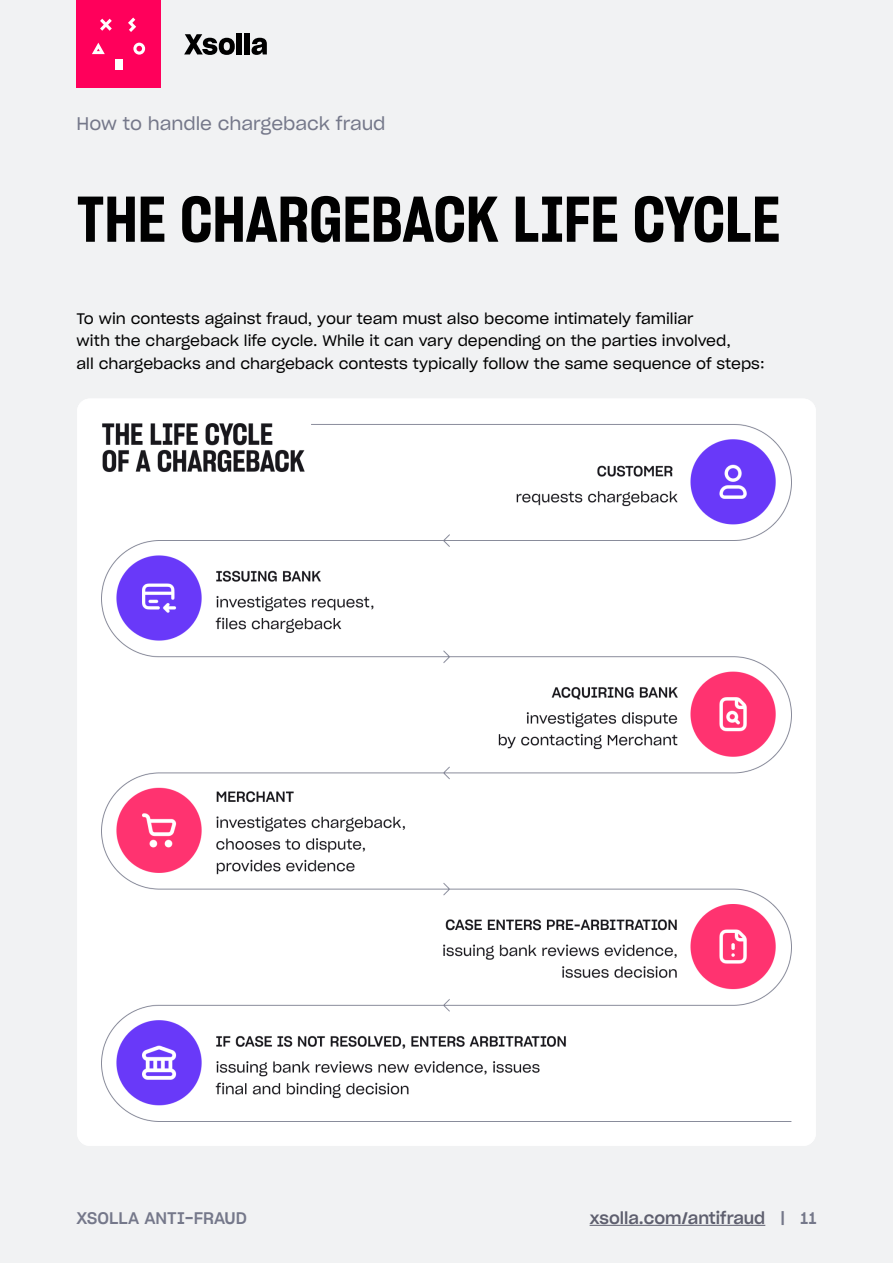
<style>
.page{position:relative;width:893px;height:1263px;background:#f1f2f3}
.page>*{position:absolute;margin:0;border:0;box-sizing:border-box;transform-origin:0 0}
.t1{font:63px "Sharp Grotesk Sm Bold 16";color:#000}
.t2{font:18px "Sharp Grotesk Book 20";letter-spacing:-.005em;color:#75788a}
.t3{font:16.5px "Sharp Grotesk Medium 20";color:#5e5f6e}
.t4{font:16.5px "Sharp Grotesk Medium 20";color:#75788a}
.t5{font:15px/22.5px "Sharp Grotesk Book 20";color:#000}
.s1{color:#75788a}
</style>
<div class="page">
<hr style="left:590px;top:1225px;width:175px;height:1px;background:#5e5f6e">
<svg style="left:184px;top:34px;width:51px;height:21px"></svg>
<div style="left:237px;top:33px;width:5px;height:21px;background:#000"></div>
<div style="left:245px;top:33px;width:5px;height:21px;background:#000"></div>
<svg style="left:252px;top:38px;width:15px;height:17px"></svg>
<div style="left:77px;top:0;width:84px;height:88px;background:#ff005b"></div>
<svg style="left:133px;top:43px;width:12px;height:12px"></svg>
<svg style="left:115px;top:59px;width:8px;height:11px"></svg>
<svg style="left:128px;top:18px;width:8px;height:14px"></svg>
<svg style="left:92px;top:43px;width:13px;height:11px"></svg>
<svg style="left:100px;top:19px;width:12px;height:12px"></svg>
<img style="left:77px;top:399px;width:739px;height:747px">
<p class="t2" style="left:77px;top:109px;width:311px">How to handle chargeback fraud</p>
<h1 class="t1" style="left:77px;top:174px;width:705px">THE CHARGEBACK LIFE CYCLE</h1>
<p class="t5" style="left:77px;top:307px;width:690px">To win contests against fraud, your team must also become intimately familiar<br>with the chargeback life cycle. While it can vary depending on the parties involved,<br>all chargebacks and chargeback contests typically follow the same sequence of steps:</p>
<p class="t4" style="left:77px;top:1204px;width:172px">XSOLLA ANTI-FRAUD</p>
<p class="t3" style="left:590px;top:1204px;width:228px">xsolla.com/antifraud <span class="s1">| 11</span></p>
</div>
